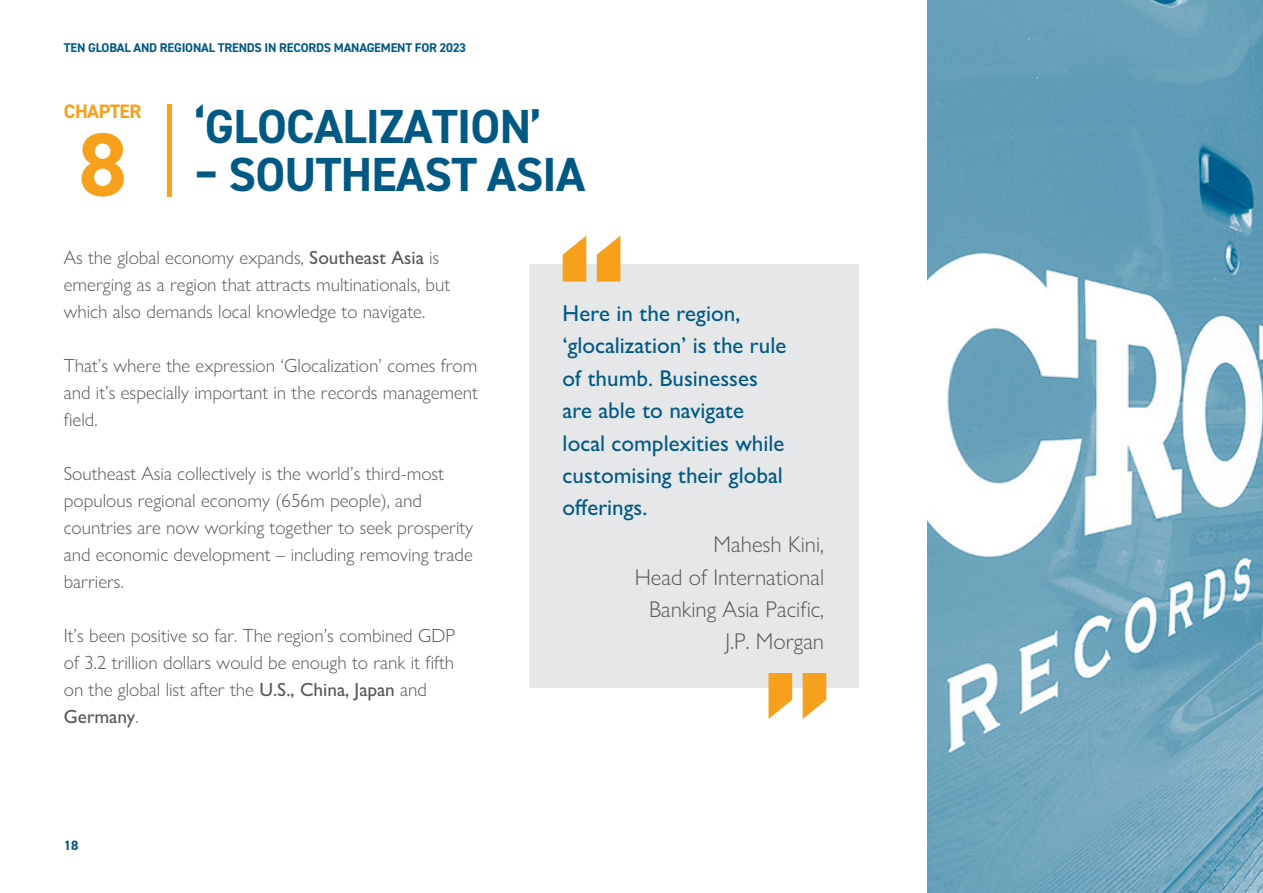
<style>
.page{position:relative;width:1263px;height:893px;background:#fff}
.page>*{position:absolute;margin:0;border:0;box-sizing:border-box;transform-origin:0 0}
.t1{font:700 90px "DIN2014";color:#f6a01b}
.t2{font:700 48px "DIN2014";letter-spacing:-.015em;color:#005983}
.Body_Text__Grey{font:500 22.95px/32.4px "Gill Sans Nova";color:#005983}
.Body_Text__Grey-2{font:300 22.95px/32.4px "Gill Sans Nova";color:#57585a;text-align:right}
.t3{font:700 19.5px "DIN2014";letter-spacing:-.025em;color:#f6a01b}
.Body_Text__Grey-3{font:300 19.2px/27px "Gill Sans Nova";color:#57585a}
.t4{font:700 13.5px "DIN2014";color:#005983}
.t5{font:700 12.75px "DIN2014";letter-spacing:-.015em;color:#005983}
.s1{font-weight:500}
</style>
<div class="page">
<img style="left:927px;top:0;width:336px;height:893px">
<hr style="left:167px;top:104px;width:4px;height:93px;background:#f6a01b">
<div style="left:530px;top:265px;width:329px;height:423px;background:#e6e7e9"></div>
<svg style="left:597px;top:236px;width:23px;height:46px"></svg>
<svg style="left:563px;top:236px;width:23px;height:46px"></svg>
<svg style="left:768px;top:673px;width:24px;height:46px"></svg>
<svg style="left:803px;top:673px;width:23px;height:46px"></svg>
<p class="t5" style="left:64px;top:40px;width:404px">TEN GLOBAL AND REGIONAL TRENDS IN RECORDS MANAGEMENT FOR 2023</p>
<p class="t3" style="left:64px;top:98px;width:79px">CHAPTER</p>
<p class="t1" style="left:78px;top:105px;width:50px">8</p>
<p class="t2" style="left:194px;top:95px;width:349px">‘GLOCALIZATION’</p>
<p class="t2" style="left:194px;top:143px;width:392px">– SOUTHEAST ASIA</p>
<p class="Body_Text__Grey-3" style="left:64px;top:244px;width:388px">As the global economy expands, <span class="s1">Southeast Asia</span> is emerging as a region that attracts multinationals, but which also demands local knowledge to navigate.</p>
<p class="Body_Text__Grey-3" style="left:64px;top:352px;width:416px;text-align:justify">That’s where the expression ‘Glocalization’ comes from and it’s especially important in the records management field.</p>
<p class="Body_Text__Grey-3" style="left:64px;top:460px;width:411px">Southeast Asia collectively is the world’s third-most populous regional economy (656m people), and countries are now working together to seek prosperity and economic development – including removing trade barriers.</p>
<p class="Body_Text__Grey-3" style="left:64px;top:622px;width:393px">It’s been positive so far. The region’s combined GDP of 3.2 trillion dollars would be enough to rank it fifth on the global list after the <span class="s1">U.S., China, Japan</span> and <span class="s1">Germany</span>.</p>
<p class="t4" style="left:64px;top:837px;width:16px">18</p>
<p class="Body_Text__Grey" style="left:563px;top:297px;width:225px">Here in the region, ‘glocalization’ is the rule of thumb. Businesses are able to navigate local complexities while customising their global offerings.</p>
<p class="Body_Text__Grey-2" style="left:714px;top:528px;width:112px">Mahesh Kini,</p>
<p class="Body_Text__Grey-2" style="left:635px;top:560px;width:191px">Head of International<br>Banking Asia Pacific,</p>
<p class="Body_Text__Grey-2" style="left:725px;top:625px;width:100px">J.P. Morgan</p>
</div>
